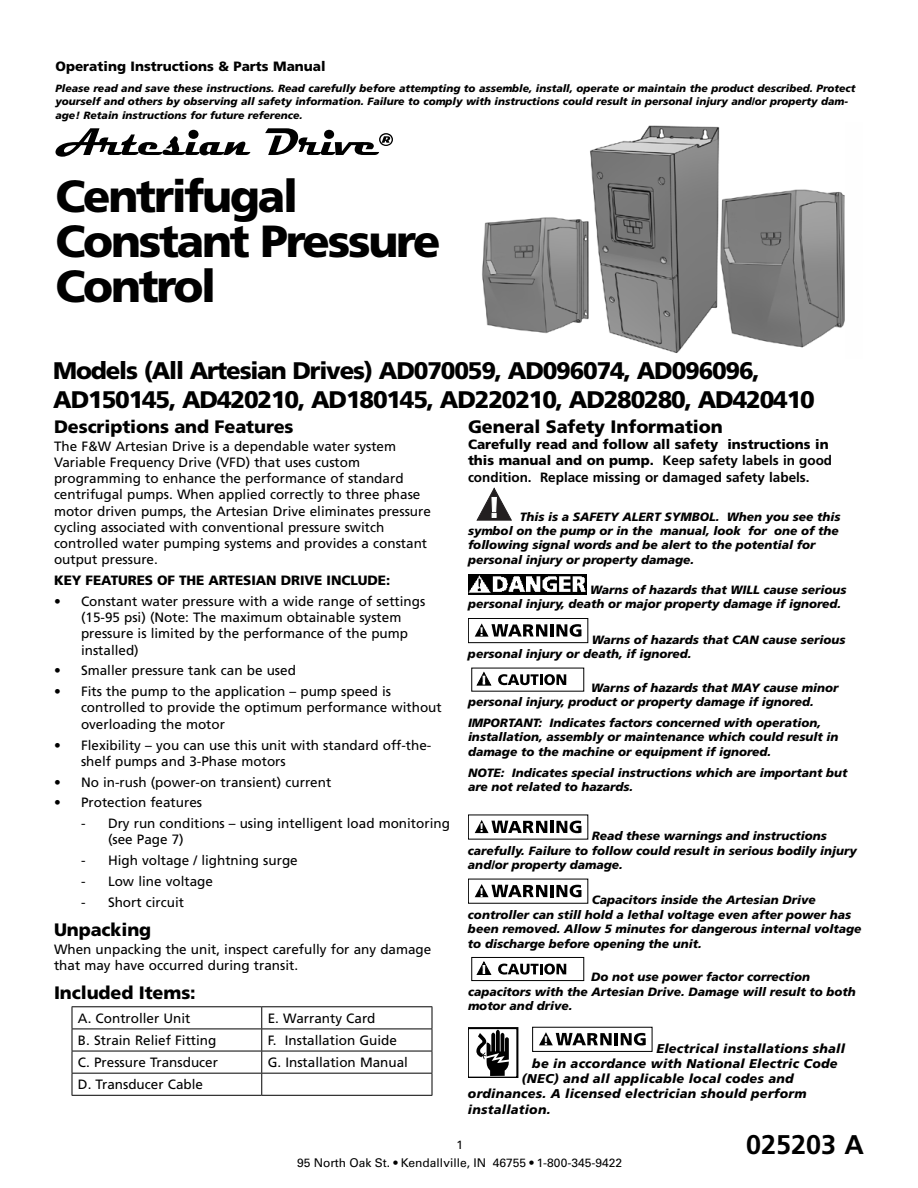
<style>
.page{position:relative;width:918px;height:1188px;background:#fff}
.page>*{position:absolute;margin:0;border:0;box-sizing:border-box;transform-origin:0 0}
.t1{font:900 45px/45px "Frutiger";letter-spacing:-.05em;color:#000}
.t2{font:700 27px "Frutiger";color:#000}
.t3{font:900 24px/29px "Frutiger";letter-spacing:-.05em;color:#000}
.t4{font:900 18px "Frutiger";letter-spacing:-.005em;color:#000}
.t5{font:13.5px/16.2px "Frutiger";color:#000}
.t6{font:700 13.5px/16.2px "Frutiger";color:#000}
.t7{font:900 13.5px "Frutiger";letter-spacing:-.005em;color:#000}
.t8{font:italic 900 12.75px "Frutiger";letter-spacing:.02em;color:#000}
.t9{font:900 12.45px "Frutiger";color:#fff;scale:.93 1}
.t10{font:italic 900 12px/14.4px "Frutiger";color:#000}
.t11{font:12px/18px "Univers";color:#000;text-align:center}
.t12{font:italic 900 10.5px/13.5px "Frutiger";color:#000}
.s1{font-weight:900}
</style>
<div class="page">
<img style="left:482px;top:125px;width:363px;height:228px">
<svg style="left:56px;top:128px;width:194px;height:29px"></svg>
<svg style="left:265px;top:128px;width:128px;height:27px"></svg>
<hr style="left:72px;top:1006px;width:190px;height:1px;background:#000">
<hr style="left:262px;top:1006px;width:170px;height:1px;background:#000">
<hr style="left:72px;top:1029px;width:190px;height:1px;background:#000">
<hr style="left:262px;top:1029px;width:170px;height:1px;background:#000">
<hr style="left:72px;top:1051px;width:190px;height:1px;background:#000">
<hr style="left:262px;top:1051px;width:170px;height:1px;background:#000">
<hr style="left:72px;top:1073px;width:190px;height:1px;background:#000">
<svg style="left:72px;top:1007px;width:1px;height:88px"></svg>
<hr style="left:262px;top:1073px;width:170px;height:1px;background:#000">
<svg style="left:261px;top:1007px;width:1px;height:88px"></svg>
<svg style="left:432px;top:1007px;width:1px;height:88px"></svg>
<hr style="left:72px;top:1095px;width:190px;height:1px;background:#000">
<hr style="left:262px;top:1095px;width:170px;height:1px;background:#000">
<svg style="left:477px;top:488px;width:34px;height:32px"></svg>
<div style="left:468px;top:573px;width:119px;height:24px;background:linear-gradient(to right,#fff,#fff)"></div>
<img style="left:468px;top:575px;width:118px;height:20px">
<svg style="left:475px;top:623px;width:106px;height:14px"></svg>
<div style="left:468px;top:618px;width:120px;height:25px;border:1px solid #000"></div>
<svg style="left:584px;top:667px;width:1px;height:25px"></svg>
<svg style="left:477px;top:673px;width:14px;height:12px"></svg>
<svg style="left:498px;top:674px;width:68px;height:11px"></svg>
<svg style="left:475px;top:820px;width:106px;height:13px"></svg>
<svg style="left:475px;top:884px;width:106px;height:13px"></svg>
<svg style="left:584px;top:957px;width:1px;height:24px"></svg>
<div style="left:471px;top:957px;width:113px;height:24px;border:1px solid #000"></div>
<svg style="left:477px;top:962px;width:14px;height:13px"></svg>
<svg style="left:498px;top:964px;width:68px;height:11px"></svg>
<svg style="left:468px;top:1027px;width:50px;height:51px"></svg>
<svg style="left:539px;top:1032px;width:73px;height:13px"></svg>
<hr style="left:614px;top:1033px;width:4px;height:12px;background:#000">
<svg style="left:621px;top:1033px;width:25px;height:12px"></svg>
<div style="left:532px;top:1027px;width:120px;height:25px;border:1px solid #000"></div>
<p class="t7" style="left:56px;top:59px;width:272px">Operating Instructions &amp; Parts Manual</p>
<p class="t12" style="left:56px;top:81px;width:802px">Please read and save these instructions. Read carefully before attempting to assemble, install, operate or maintain the product described. Protect yourself and others by observing all safety information. Failure to comply with instructions could result in personal injury and/or property dam&shy;age! Retain instructions for future reference.</p>
<h1 class="t1" style="left:56px;top:173px;width:387px">Centrifugal<br>Constant Pressure<br>Control</h1>
<h3 class="t3" style="left:53px;top:356px;width:763px">Models (All Artesian Drives) AD070059, AD096074, AD096096,<br>AD150145, AD420210, AD180145, AD220210, AD280280, AD420410</h3>
<h3 class="t4" style="left:468px;top:416px;width:256px">General Safety Information</h3>
<p class="t6" style="left:468px;top:436px;width:366px"><span class="s1">Carefully read and follow all safety instructions in this manual and on pump.</span> Keep safety labels in good condition. Replace missing or damaged safety labels.</p>
<p class="t10" style="left:468px;top:509px;width:374px;text-indent:52px">This is a SAFETY ALERT SYMBOL. When you see this symbol on the pump or in the manual, look for one of the following signal words and be alert to the potential for personal injury or property damage.</p>
<p class="t10" style="left:468px;top:583px;width:380px;text-indent:122px">Warns of hazards that WILL cause serious personal injury, death or major property damage if ignored.</p>
<p class="t9" style="left:479px;top:624px;width:7px">!</p>
<p class="t10" style="left:468px;top:632px;width:379px;text-indent:124px">Warns of hazards that CAN cause serious personal injury or death, if ignored.</p>
<p class="t10" style="left:468px;top:680px;width:372px;text-indent:123px">Warns of hazards that MAY cause minor personal injury, product or property damage if ignored.</p>
<p class="t10" style="left:468px;top:716px;width:372px">IMPORTANT: Indicates factors concerned with operation, installation, assembly or maintenance which could result in damage to the machine or equipment if ignored.</p>
<p class="t10" style="left:468px;top:765px;width:381px">NOTE: Indicates special instructions which are important but are not related to hazards.</p>
<p class="t9" style="left:479px;top:821px;width:7px">!</p>
<p class="t10" style="left:468px;top:829px;width:390px;text-indent:124px">Read these warnings and instructions carefully. Failure to follow could result in serious bodily injury and/or property damage.</p>
<p class="t9" style="left:479px;top:885px;width:7px">!</p>
<p class="t10" style="left:468px;top:893px;width:395px;text-indent:124px">Capacitors inside the Artesian Drive controller can still hold a lethal voltage even after power has been removed. Allow 5 minutes for dangerous internal voltage to discharge before opening the unit.</p>
<p class="t10" style="left:468px;top:970px;width:389px;text-indent:123px">Do not use power factor correction capacitors with the Artesian Drive. Damage will result to both motor and drive.</p>
<p class="t9" style="left:543px;top:1033px;width:7px">!</p>
<p class="t8" style="left:656px;top:1040px;width:190px">Electrical installations shall</p>
<p class="t8" style="left:532px;top:1056px;width:307px">be in accordance with National Electric Code</p>
<p class="t8" style="left:522px;top:1071px;width:274px">(NEC) and all applicable local codes and</p>
<p class="t8" style="left:468px;top:1086px;width:340px">ordinances. A licensed electrician should perform</p>
<p class="t8" style="left:468px;top:1102px;width:84px">installation.</p>
<h2 class="t2" style="left:746px;top:1128px;width:119px">025203 A</h2>
<h3 class="t4" style="left:54px;top:416px;width:241px">Descriptions and Features</h3>
<p class="t5" style="left:54px;top:438px;width:379px">The F&amp;W Artesian Drive is a dependable water system Variable Frequency Drive (VFD) that uses custom programming to enhance the performance of standard centrifugal pumps. When applied correctly to three phase motor driven pumps, the Artesian Drive eliminates pressure cycling associated with conventional pressure switch controlled water pumping systems and provides a constant output pressure.</p>
<p class="t7" style="left:54px;top:572px;width:338px">KEY FEATURES OF THE ARTESIAN DRIVE INCLUDE:</p>
<p class="t5" style="left:81px;top:593px;width:346px;text-indent:-27px">• Constant water pressure with a wide range of settings (15-95 psi) (Note: The maximum obtainable system pressure is limited by the performance of the pump installed)</p>
<p class="t5" style="left:54px;top:663px;width:243px">• Smaller pressure tank can be used</p>
<p class="t5" style="left:81px;top:684px;width:362px;text-indent:-27px">• Fits the pump to the application – pump speed is controlled to provide the optimum performance without overloading the motor</p>
<p class="t5" style="left:81px;top:737px;width:352px;text-indent:-27px">• Flexibility – you can use this unit with standard off-the&shy;shelf pumps and 3-Phase motors</p>
<p class="t5" style="left:54px;top:774px;width:279px">• No in-rush (power-on transient) current</p>
<p class="t5" style="left:54px;top:795px;width:150px">• Protection features</p>
<p class="t5" style="left:108px;top:815px;width:343px;text-indent:-27px">- Dry run conditions – using intelligent load monitoring (see Page 7)</p>
<p class="t5" style="left:81px;top:852px;width:218px">- High voltage / lightning surge</p>
<p class="t5" style="left:81px;top:873px;width:134px">- Low line voltage</p>
<p class="t5" style="left:81px;top:894px;width:105px">- Short circuit</p>
<h3 class="t4" style="left:54px;top:919px;width:99px">Unpacking</h3>
<p class="t5" style="left:54px;top:941px;width:379px">When unpacking the unit, inspect carefully for any damage that may have occurred during transit.</p>
<h3 class="t4" style="left:54px;top:982px;width:143px">Included Items:</h3>
<p class="t5" style="left:78px;top:1010px;width:114px">A. Controller Unit</p>
<p class="t5" style="left:268px;top:1010px;width:109px">E. Warranty Card</p>
<p class="t5" style="left:78px;top:1032px;width:140px">B. Strain Relief Fitting</p>
<p class="t5" style="left:268px;top:1032px;width:131px">F. Installation Guide</p>
<p class="t5" style="left:78px;top:1054px;width:142px">C. Pressure Transducer</p>
<p class="t5" style="left:268px;top:1054px;width:142px">G. Installation Manual</p>
<p class="t5" style="left:78px;top:1077px;width:127px">D. Transducer Cable</p>
<p class="t11" style="left:297px;top:1136px;width:327px">1<br>95 North Oak St. • Kendallville, IN 46755 • 1-800-345-9422</p>
</div>
